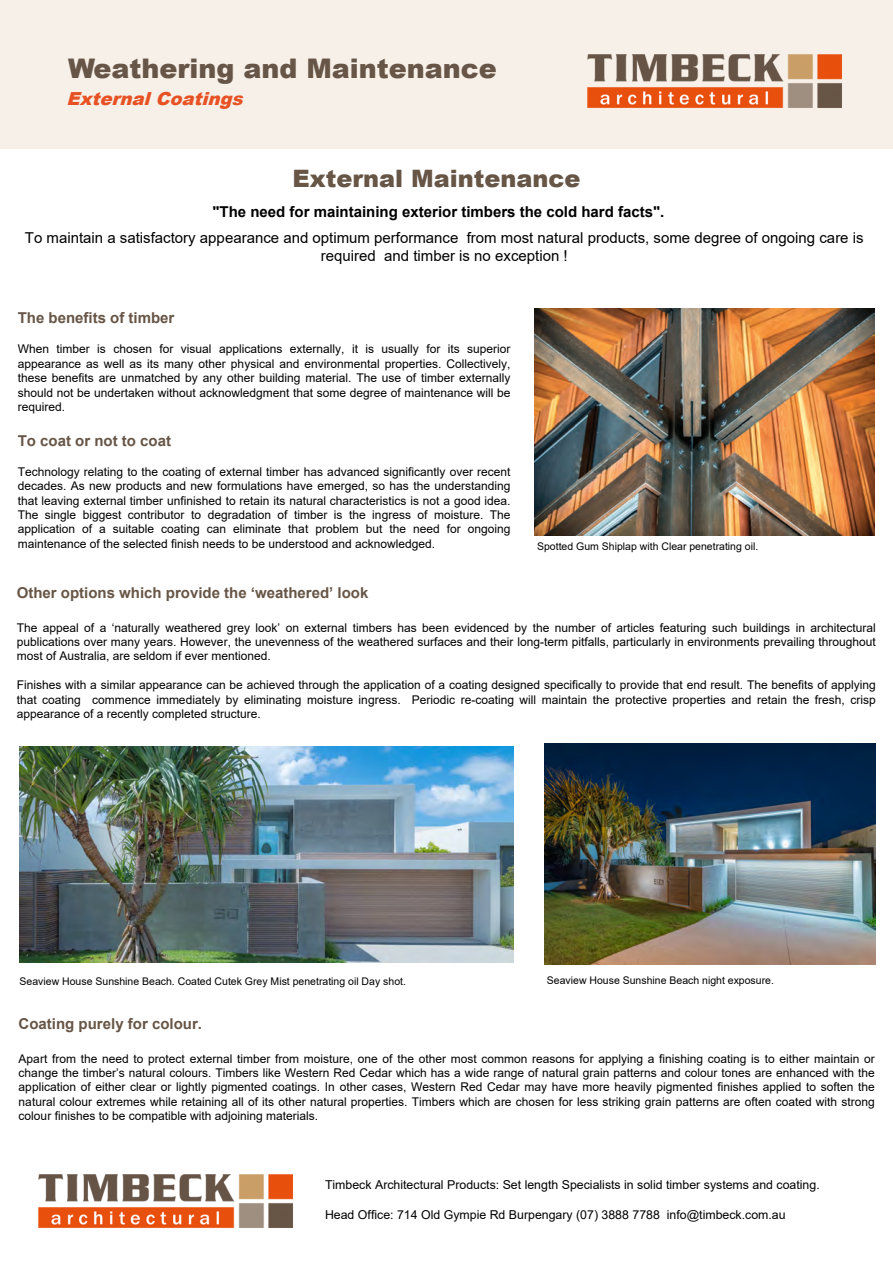
<style>
.page{position:relative;width:893px;height:1263px;background:#fff}
.page>*{position:absolute;margin:0;border:0;box-sizing:border-box;transform-origin:0 0}
.t1{font:900 27px "Arial";color:#675547}
.t2{font:900 24px "Arial";color:#675546}
.t3{font:italic 900 18px "Arial";color:#e75225}
.t4{font:15px/18px "Arial";color:#000;text-align:center}
.t5{font:700 15px "Arial";color:#675546}
.t6{font:700 15px "Arial";color:#000}
.t7{font:12.3px "Arial";color:#000}
.t8{font:12px/14.4px "Arial";color:#000;text-align:justify}
.t9{font:10.5px "Arial";color:#000}
</style>
<div class="page">
<img style="left:565px;top:41px;width:296px;height:81px">
<img style="left:534px;top:309px;width:341px;height:227px">
<img style="left:20px;top:746px;width:493px;height:217px">
<img style="left:38px;top:1174px;width:255px;height:54px">
<img style="left:545px;top:743px;width:331px;height:221px">
<h1 class="t1" style="left:68px;top:49px;width:430px">Weathering and Maintenance</h1>
<h3 class="t3" style="left:67px;top:85px;width:184px">ExternalCoatings</h3>
<h2 class="t2" style="left:292px;top:161px;width:290px">External Maintenance</h2>
<p class="t6" style="left:212px;top:202px;width:453px">"The need for maintaining exterior timbers the cold hard facts".</p>
<p class="t4" style="left:25px;top:229px;width:840px">To maintain a satisfactory appearance and optimum performance from most natural products, some degree of ongoing care is required and timber is no exception !</p>
<p class="t5" style="left:18px;top:307px;width:158px">The benefits of timber</p>
<p class="t8" style="left:18px;top:342px;width:494px">When timber is chosen for visual applications externally, it is usually for its superior appearance as well as its many other physical and environmental properties. Collectively, these benefits are unmatched by any other building material. The use of timber externally should not be undertaken without acknowledgment that some degree of maintenance will be required.</p>
<p class="t5" style="left:18px;top:430px;width:155px">To coat or not to coat</p>
<p class="t8" style="left:18px;top:464px;width:494px">Technology relating to the coating of external timber has advanced significantly over recent decades. As new products and new formulations have emerged, so has the understanding that leaving external timber unfinished to retain its natural characteristics is not a good idea.<br>The single biggest contributor to degradation of timber is the ingress of moisture. The application of a suitable coating can eliminate that problem but the need for ongoing maintenance of the selected finish needs to be understood and acknowledged.</p>
<p class="t5" style="left:17px;top:582px;width:353px">Other options which provide the ‘weathered’ look</p>
<p class="t8" style="left:17px;top:620px;width:861px">The appeal of a ‘naturally weathered grey look’ on external timbers has been evidenced by the number of articles featuring such buildings in architectural publications over many years. However, the unevenness of the weathered surfaces and their long-term pitfalls, particularly in environments prevailing throughout most of Australia, are seldom if ever mentioned.</p>
<p class="t8" style="left:17px;top:678px;width:861px">Finishes with a similar appearance can be achieved through the application of a coating designed specifically to provide that end result. The benefits of applying that coating commence immediately by eliminating moisture ingress. Periodic re-coating will maintain the protective properties and retain the fresh, crisp appearance of a recently completed structure.</p>
<p class="t9" style="left:537px;top:539px;width:223px">Spotted Gum Shiplap with Clear penetrating oil.</p>
<p class="t9" style="left:20px;top:974px;width:388px">Seaview House Sunshine Beach. Coated Cutek Grey Mist penetrating oil Day shot.</p>
<p class="t9" style="left:547px;top:973px;width:229px">Seaview House Sunshine Beach night exposure.</p>
<p class="t5" style="left:19px;top:1013px;width:185px">Coating purely for colour.</p>
<p class="t8" style="left:19px;top:1051px;width:858px">Apart from the need to protect external timber from moisture, one of the other most common reasons for applying a finishing coating is to either maintain or change the timber’s natural colours. Timbers like Western Red Cedar which has a wide range of natural grain patterns and colour tones are enhanced with the application of either clear or lightly pigmented coatings. In other cases, Western Red Cedar may have more heavily pigmented finishes applied to soften the natural colour extremes while retaining all of its other natural properties. Timbers which are chosen for less striking grain patterns are often coated with strong colour finishes to be compatible with adjoining materials.</p>
<p class="t7" style="left:325px;top:1176px;width:496px">Timbeck Architectural Products: Set length Specialists in solid timber systems and coating.</p>
<p class="t7" style="left:325px;top:1206px;width:462px">Head Office: 714 Old Gympie Rd Burpengary (07) 3888 7788 info@timbeck.com.au</p>
</div>
